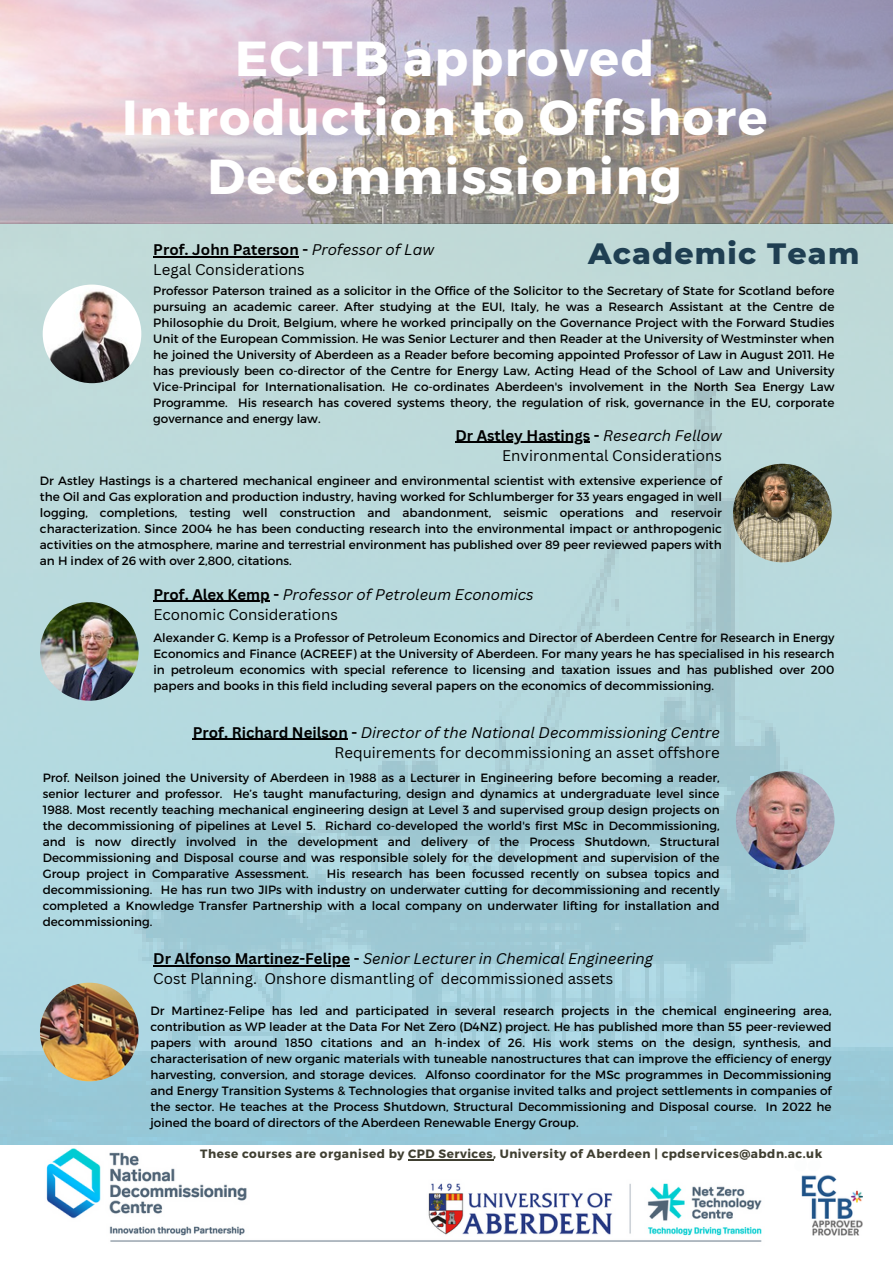
<style>
.page{position:relative;width:893px;height:1264px;background:#fff}
.page>*{position:absolute;margin:0;border:0;box-sizing:border-box;transform-origin:0 0}
.t1{font:700 49.2px/58.5px "Montserrat";letter-spacing:.03em;color:#fff;text-align:center}
.t2{font:800 30px "Montserrat";letter-spacing:.04em;color:#1f3f52}
.t3{font:15px/20.2px "Canva Sans";color:#000}
.t4{font:italic 15px/20.2px "Canva Sans";color:#000}
.t5{font:12px/16px "Montserrat";color:#000;text-align:justify}
.t6{font:700 12px "Montserrat";letter-spacing:.04em;color:#403f31}
.s1{font-weight:700}
.s2{font-style:italic}
.s3{font-weight:700;font-style:normal}
.s4{font-style:normal}
</style>
<div class="page">
<img style="left:26px;top:1144px;width:754px;height:98px">
<img style="left:0;top:0;width:892px;height:1144px">
<img style="left:801px;top:1175px;width:61px;height:60px">
<img style="left:43px;top:284px;width:98px;height:99px;border-radius:50%">
<img style="left:733px;top:464px;width:98px;height:98px;border-radius:50%">
<img style="left:40px;top:602px;width:98px;height:98px;border-radius:50%">
<img style="left:735px;top:771px;width:99px;height:98px;border-radius:50%">
<img style="left:40px;top:982px;width:99px;height:99px;border-radius:50%">
<hr style="left:408px;top:1159px;width:85px;height:1px;background:#403f31">
<hr style="left:153px;top:256px;width:146px;height:1px;background:#000">
<hr style="left:455px;top:441px;width:135px;height:2px;background:#000">
<hr style="left:153px;top:601px;width:117px;height:1px;background:#000">
<hr style="left:193px;top:738px;width:155px;height:1px;background:#000">
<hr style="left:153px;top:965px;width:197px;height:1px;background:#000">
<h3 class="t1" style="left:122px;top:27px;width:646px">ECITB approved<br>Introduction to Offshore<br>Decommissioning</h3>
<p class="t3" style="left:153px;top:239px;width:282px"><span class="s1">Prof. John Paterson -</span> <span class="s2">Professor of Law<br></span>Legal Considerations</p>
<h3 class="t2" style="left:588px;top:235px;width:273px">Academic Team</h3>
<p class="t5" style="left:153px;top:282px;width:682px">Professor Paterson trained as a solicitor in the Office of the Solicitor to the Secretary of State for Scotland before pursuing an academic career. After studying at the EUI, Italy, he was a Research Assistant at the Centre de Philosophie du Droit, Belgium, where he worked principally on the Governance Project with the Forward Studies Unit of the European Commission. He was Senior Lecturer and then Reader at the University of Westminster when he joined the University of Aberdeen as a Reader before becoming appointed Professor of Law in August 2011. He has previously been co-director of the Centre for Energy Law, Acting Head of the School of Law and University Vice-Principal for Internationalisation. He co-ordinates Aberdeen's involvement in the North Sea Energy Law Programme. His research has covered systems theory, the regulation of risk, governance in the EU, corporate governance and energy law.</p>
<h3 class="t3" style="left:455px;top:424px;width:268px;text-align:right"><span class="s1">Dr Astley Hastings -</span> <span class="s2">Research Fellow<br></span>Environmental Considerations</h3>
<p class="t5" style="left:40px;top:471px;width:683px">Dr Astley Hastings is a chartered mechanical engineer and environmental scientist with extensive experience of the Oil and Gas exploration and production industry, having worked for Schlumberger for 33 years engaged in well logging, completions, testing well construction and abandonment, seismic operations and reservoir characterization. Since 2004 he has been conducting research into the environmental impact or anthropogenic activities on the atmosphere, marine and terrestrial environment has published over 89 peer reviewed papers with an H index of 26 with over 2,800, citations.</p>
<p class="t4" style="left:153px;top:583px;width:382px"><span class="s3">Prof. Alex Kemp -</span> Professor of Petroleum Economics<br><span class="s4">Economic Considerations</span></p>
<h3 class="t5" style="left:153px;top:629px;width:682px">Alexander G. Kemp is a Professor of Petroleum Economics and Director of Aberdeen Centre for Research in Energy Economics and Finance (ACREEF) at the University of Aberdeen. For many years he has specialised in his research in petroleum economics with special reference to licensing and taxation issues and has published over 200 papers and books in this field including several papers on the economics of decommissioning.</h3>
<p class="t3" style="left:193px;top:721px;width:528px;text-align:right"><span class="s1">Prof. Richard Neilson -</span> <span class="s2">Director of the National Decommissioning Centre<br></span>Requirements for decommissioning an asset offshore</p>
<h4 class="t5" style="left:43px;top:769px;width:678px">Prof. Neilson joined the University of Aberdeen in 1988 as a Lecturer in Engineering before becoming a reader, senior lecturer and professor. He’s taught manufacturing, design and dynamics at undergraduate level since 1988. Most recently teaching mechanical engineering design at Level 3 and supervised group design projects on the decommissioning of pipelines at Level 5. Richard co-developed the world's first MSc in Decommissioning, and is now directly involved in the development and delivery of the Process Shutdown, Structural Decommissioning and Disposal course and was responsible solely for the development and supervision of the Group project in Comparative Assessment.</h4>
<h4 class="t5" style="left:43px;top:865px;width:678px;text-indent:284px">His research has been focussed recently on subsea topics and decommissioning. He has run two JIPs with industry on underwater cutting for decommissioning and recently completed a Knowledge Transfer Partnership with a local company on underwater lifting for installation and decommissioning.</h4>
<p class="t3" style="left:153px;top:947px;width:501px"><span class="s1">Dr Alfonso Martinez-Felipe -</span> <span class="s2">Senior Lecturer in Chemical Engineering<br></span>Cost Planning. Onshore dismantling of decommissioned assets</p>
<p class="t5" style="left:150px;top:1001px;width:682px">Dr Martinez-Felipe has led and participated in several research projects in the chemical engineering area, contribution as WP leader at the Data For Net Zero (D4NZ) project. He has published more than 55 peer-reviewed papers with around 1850 citations and an h-index of 26. His work stems on the design, synthesis, and characterisation of new organic materials with tuneable nanostructures that can improve the efficiency of energy harvesting, conversion, and storage devices. Alfonso coordinator for the MSc programmes in Decommissioning and Energy Transition Systems &amp; Technologies that organise invited talks and project settlements in companies of the sector. He teaches at the Process Shutdown, Structural Decommissioning and Disposal course. In 2022 he joined the board of directors of the Aberdeen Renewable Energy Group.</p>
<p class="t6" style="left:200px;top:1146px;width:623px">These courses are organised by CPD Services, University of Aberdeen | cpdservices@abdn.ac.uk</p>
</div>
